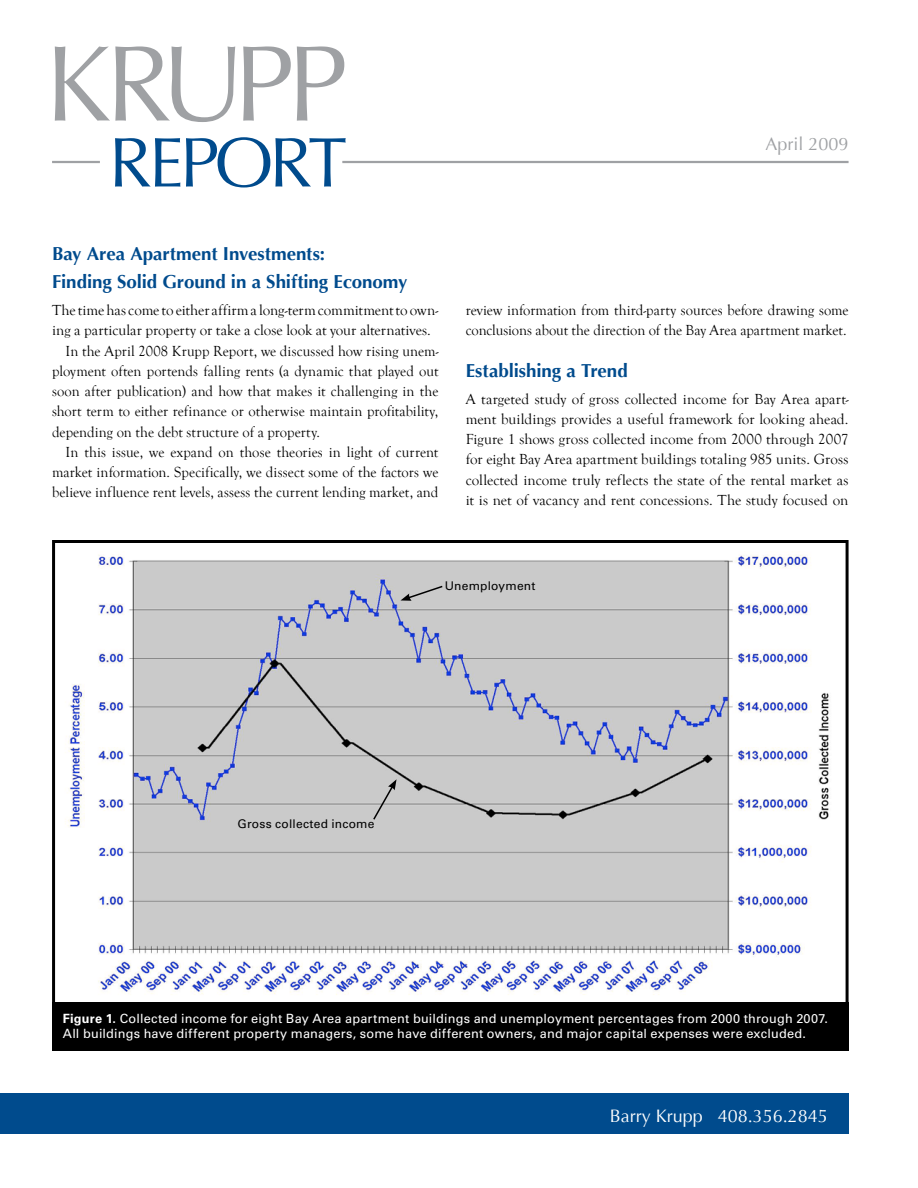
<style>
.page{position:relative;width:918px;height:1188px;background:#fff}
.page>*{position:absolute;margin:0;border:0;box-sizing:border-box;transform-origin:0 0}
.t1{font:108px "Optima";letter-spacing:-.08em;color:#9fa1a4}
.t2{font:70.5px "Optima";letter-spacing:-.06em;color:#004b8d}
.t3{font:700 18.75px/27.8px "Optima";letter-spacing:-.005em;color:#004b8d}
.t4{font:18px "Optima";color:#fff}
.t5{font:18px "Optima";color:#9fa1a4}
.t6{font:15px/20.2px "Goudy Old Style T";letter-spacing:.005em;color:#000}
.t7{font:12.75px/15.3px "Univers";letter-spacing:.015em;color:#fff}
.t8{font:12px "Univers";letter-spacing:.02em;color:#000}
.s1{font-weight:700}
</style>
<div class="page">
<hr style="left:52px;top:161px;width:48px;height:2px;background:#9fa1a4">
<hr style="left:342px;top:161px;width:507px;height:2px;background:#9fa1a4">
<div style="left:0;top:1094px;width:849px;height:40px;background:#004b8d"></div>
<img style="left:65px;top:554px;width:764px;height:441px">
<div style="left:52px;top:540px;width:797px;height:466px;border:3px solid #000"></div>
<div style="left:52px;top:1003px;width:797px;height:48px;background:#000"></div>
<svg style="left:372px;top:779px;width:25px;height:42px"></svg>
<svg style="left:400px;top:585px;width:44px;height:16px"></svg>
<h1 class="t1" style="left:45px;top:21px;width:304px">Krupp</h1>
<h2 class="t2" style="left:109px;top:122px;width:240px">Report</h2>
<p class="t5" style="left:766px;top:133px;width:85px">April 2009</p>
<p class="t3" style="left:52px;top:240px;width:357px">Bay Area Apartment Investments:<br>Finding Solid Ground in a Shifting Economy</p>
<p class="t6" style="left:52px;top:300px;width:388px">The time has come to either affirm a long-term commitment to own-</p>
<p class="t6" style="left:52px;top:321px;width:380px">ing a particular property or take a close look at your alternatives.</p>
<p class="t6" style="left:66px;top:341px;width:374px">In the April 2008 Krupp Report, we discussed how rising unem-</p>
<p class="t6" style="left:52px;top:361px;width:388px">ployment often portends falling rents (a dynamic that played out</p>
<p class="t6" style="left:52px;top:381px;width:388px">soon after publication) and how that makes it challenging in the</p>
<p class="t6" style="left:52px;top:402px;width:388px">short term to either refinance or otherwise maintain profitability,</p>
<p class="t6" style="left:52px;top:422px;width:270px">depending on the debt structure of a property.</p>
<p class="t6" style="left:66px;top:442px;width:374px">In this issue, we expand on those theories in light of current</p>
<p class="t6" style="left:52px;top:462px;width:388px">market information. Specifically, we dissect some of the factors we</p>
<p class="t6" style="left:52px;top:483px;width:388px">believe influence rent levels, assess the current lending market, and</p>
<p class="t6" style="left:466px;top:300px;width:384px">review information from third-party sources before drawing some conclusions about the direction of the Bay Area apartment market.</p>
<p class="t3" style="left:466px;top:357px;width:164px">Establishing a Trend</p>
<p class="t6" style="left:466px;top:389px;width:384px;text-align:justify">A targeted study of gross collected income for Bay Area apart&shy;ment buildings provides a useful framework for looking ahead.<br>Figure 1 shows gross collected income from 2000 through 2007 for eight Bay Area apartment buildings totaling 985 units. Gross collected income truly reflects the state of the rental market as it is net of vacancy and rent concessions. The study focused on</p>
<p class="t8" style="left:445px;top:578px;width:92px">Unemployment</p>
<p class="t8" style="left:238px;top:816px;width:138px">Gross collected income</p>
<p class="t7" style="left:63px;top:1011px;width:767px"><span class="s1">Figure 1.</span> Collected income for eight Bay Area apartment buildings and unemployment percentages from 2000 through 2007.<br>All buildings have different property managers, some have different owners, and major capital expenses were excluded.</p>
<p class="t4" style="left:610px;top:1105px;width:220px">Barry Krupp 408.356.2845</p>
</div>
